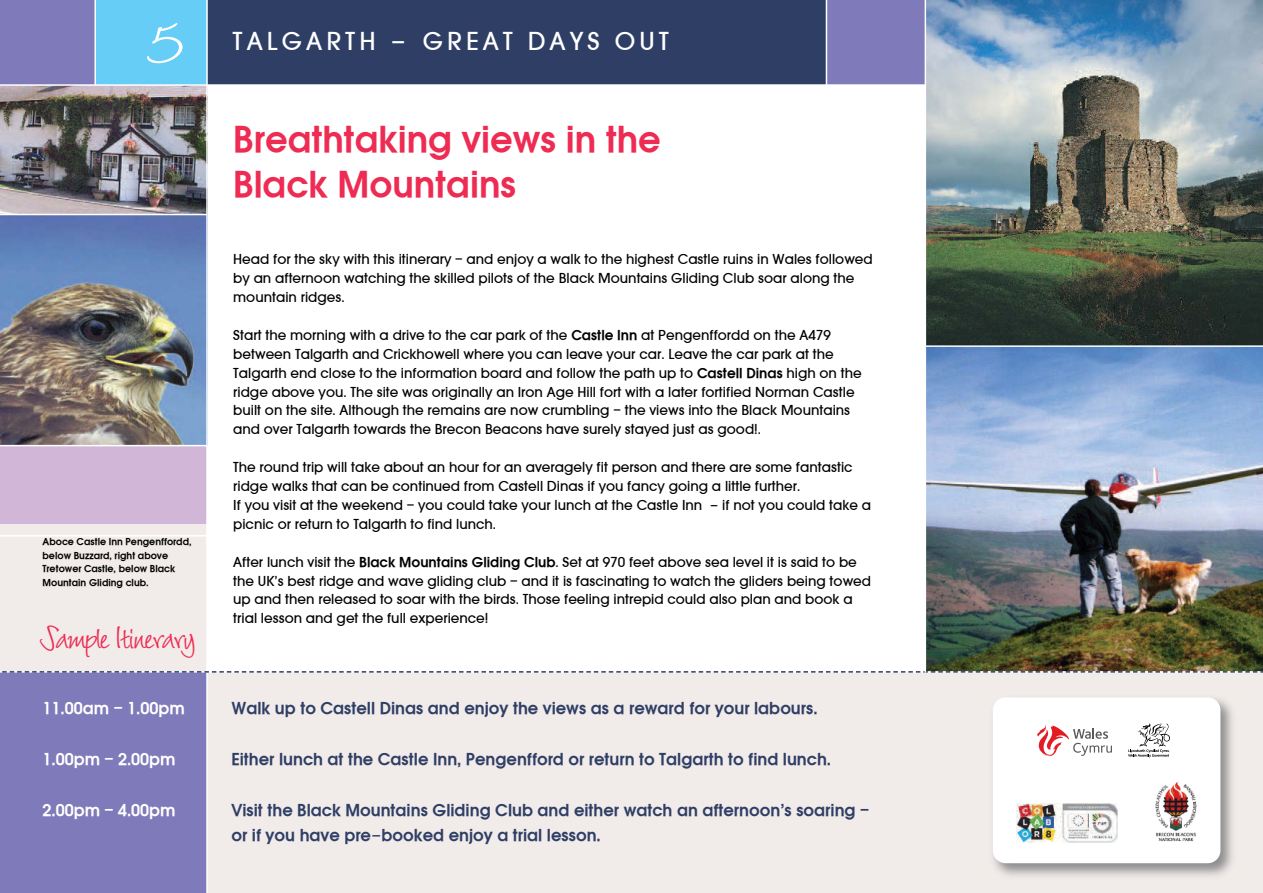
<style>
.page{position:relative;width:1263px;height:893px;background:#fff}
.page>*{position:absolute;margin:0;border:0;box-sizing:border-box;transform-origin:0 0}
.t1{font:90px "Wiesbaden Swing";color:#fff}
.t2{font:46.5px "Wiesbaden Swing";letter-spacing:-.05em;color:#ee2b53}
.t3{font:39px/45px "Avant Garde CYM Demi";color:#ee2b53}
.t4{font:27px "Avant Garde Md CYM";letter-spacing:.15em;color:#fff}
.t5{font:18px/25.5px "Avant Garde CYM Demi";color:#2e3e65}
.t6{font:18px "Avant Garde CYM Demi";color:#fff}
.t7{font:15px/18.9px "Avant Garde Md CYM";color:#000}
.t8{font:10.5px/13.5px "Avant Garde CYM Demi";color:#000}
.s1{font-family:"Lucida Grande"}
.s2{font-family:"Avant Garde CYM Demi"}
</style>
<div class="page">
<div style="left:0;top:0;width:953px;height:85px;background:#2e3e65"></div>
<div style="left:826px;top:0;width:101px;height:85px;background:#7f7ab9"></div>
<img style="left:926px;top:347px;width:337px;height:324px">
<div style="left:0;top:0;width:207px;height:680px;background:#d2b6d7"></div>
<div style="left:0;top:524px;width:207px;height:148px;background:#f1ebe9"></div>
<div style="left:0;top:672px;width:1263px;height:221px;background:#f1ebe9"></div>
<div style="left:0;top:672px;width:207px;height:221px;background:#7f7ab9"></div>
<div style="left:0;top:0;width:207px;height:85px;background:#66cef6"></div>
<div style="left:0;top:0;width:95px;height:85px;background:#7f7ab9"></div>
<img style="left:0;top:86px;width:206px;height:128px">
<img style="left:0;top:215px;width:206px;height:230px">
<img style="left:993px;top:699px;width:240px;height:177px">
<div style="left:993px;top:697px;width:227px;height:166px;background:#fff;border-radius:13px"></div>
<img style="left:1017px;top:803px;width:100px;height:39px">
<img style="left:1155px;top:782px;width:42px;height:60px">
<svg style="left:1128px;top:723px;width:42px;height:34px"></svg>
<svg style="left:1037px;top:724px;width:75px;height:33px"></svg>
<hr style="left:0;top:214px;width:207px;height:1px;background:#fff">
<hr style="left:0;top:445px;width:207px;height:1px;background:#fff">
<hr style="left:206px;top:0;width:2px;height:893px;background:#fff">
<hr style="left:0;top:535px;width:207px;height:1px;background:#fff">
<img style="left:926px;top:0;width:337px;height:345px">
<svg style="left:0;top:671px;width:1263px;height:2px"></svg>
<hr style="left:925px;top:0;width:1px;height:673px;background:#fff">
<hr style="left:826px;top:0;width:1px;height:85px;background:#fff">
<hr style="left:94px;top:0;width:2px;height:85px;background:#fff">
<hr style="left:0;top:84px;width:925px;height:2px;background:#fff">
<h1 class="t1" style="left:146px;top:-22px;width:40px">5</h1>
<p class="t8" style="left:43px;top:535px;width:151px">Aboce Castle Inn Pengenffordd, below Buzzard, right above<br>Tretower Castle, below Black<br>Mountain Gliding club.</p>
<h2 class="t2" style="left:40px;top:605px;width:158px">Sample Itinerary</h2>
<h3 class="t4" style="left:232px;top:26px;width:438px">talgarth <span class="s1">-</span> great days out</h3>
<h3 class="t3" style="left:233px;top:117px;width:429px">Breathtaking views in the<br>Black Mountains</h3>
<p class="t7" style="left:233px;top:250px;width:641px">head for the sky with this itinerary – and enjoy a walk to the highest Castle ruins in Wales followed by an afternoon watching the skilled pilots of the Black Mountains gliding Club soar along the mountain ridges.</p>
<p class="t7" style="left:233px;top:325px;width:630px">start the morning with a drive to the car park of the <span class="s2">Castle Inn</span> at Pengenffordd on the a479 between talgarth and Crickhowell where you can leave your car. leave the car park at the talgarth end close to the information board and follow the path up to <span class="s2">Castell Dinas</span> high on the ridge above you. the site was originally an Iron age hill fort with a later fortified Norman Castle built on the site. although the remains are now crumbling – the views into the Black Mountains and over talgarth towards the Brecon Beacons have surely stayed just as good!.</p>
<p class="t7" style="left:233px;top:458px;width:639px">the round trip will take about an hour for an averagely fit person and there are some fantastic ridge walks that can be continued from Castell dinas if you fancy going a little further.<br>If you visit at the weekend – you could take your lunch at the Castle Inn <span class="s1">-</span> if not you could take a picnic or return to talgarth to find lunch.</p>
<p class="t7" style="left:233px;top:552px;width:639px">after lunch visit the <span class="s2">Black Mountains Gliding Club</span>. set at 970 feet above sea level it is said to be the uK’s best ridge and wave gliding club – and it is fascinating to watch the gliders being towed up and then released to soar with the birds. those feeling intrepid could also plan and book a trial lesson and get the full experience!</p>
<p class="t6" style="left:43px;top:697px;width:144px">11.00am – 1.00pm</p>
<p class="t5" style="left:232px;top:695px;width:587px">Walk up to Castell Dinas and enjoy the views as a reward for your labours.</p>
<p class="t6" style="left:43px;top:748px;width:135px">1.00pm – 2.00pm</p>
<p class="t5" style="left:232px;top:746px;width:601px">Either lunch at the Castle Inn, Pengenfford or return to Talgarth to find lunch.</p>
<p class="t6" style="left:43px;top:799px;width:135px">2.00pm – 4.00pm</p>
<p class="t5" style="left:232px;top:797px;width:639px">Visit the Black Mountains Gliding Club and either watch an afternoon’s soaring – or if you have pre<span class="s1">-</span>booked enjoy a trial lesson.</p>
</div>
